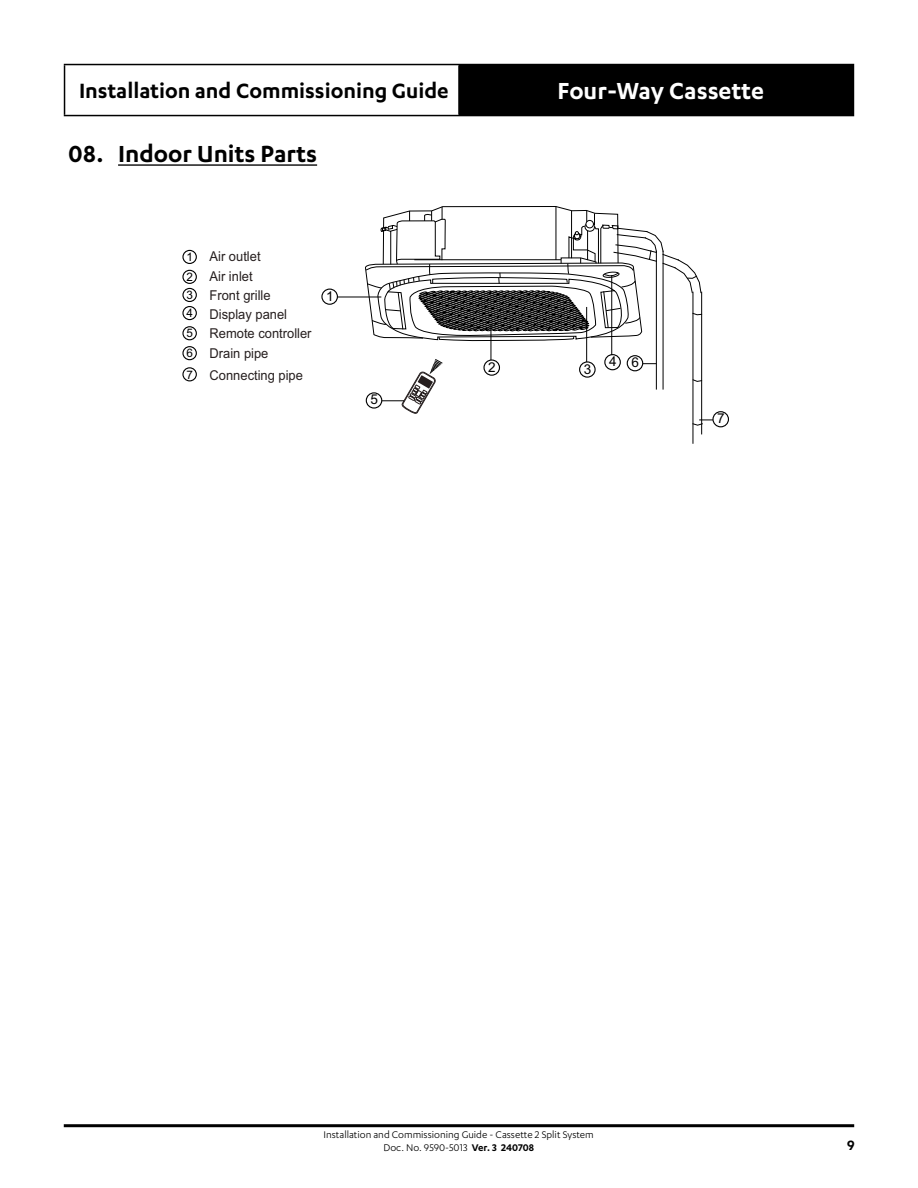
<style>
.page{position:relative;width:918px;height:1188px;background:#fff}
.page>*{position:absolute;margin:0;border:0;box-sizing:border-box;transform-origin:0 0}
.t1{font:600 27px "Karbon";color:#000}
.t2{font:600 27px "Karbon";color:#fff}
.t3{font:600 24px "Karbon";color:#000}
.t4{font:600 15.75px "Karbon";color:#000}
.t5{font:13.5px/19.4px "Arial";color:#261f1f;scale:.95 1}
.t6{font:13.5px "Arial";color:#000}
.t7{font:11.7px/20px "Arial";color:#000}
.t8{font:11.25px/13.5px "Karbon";color:#000;text-align:center}
.s1{font-weight:600}
</style>
<div class="page">
<hr style="left:64px;top:1124px;width:790px;height:3px;background:#000">
<div style="left:459px;top:65px;width:394px;height:51px;background:#000"></div>
<hr style="left:64px;top:64px;width:395px;height:1px;background:#000">
<hr style="left:64px;top:65px;width:1px;height:50px;background:#000">
<hr style="left:459px;top:64px;width:395px;height:1px;background:#000">
<hr style="left:458px;top:65px;width:2px;height:50px;background:#000">
<hr style="left:853px;top:65px;width:1px;height:50px;background:#000">
<hr style="left:64px;top:115px;width:395px;height:1px;background:#000">
<hr style="left:459px;top:115px;width:395px;height:1px;background:#000">
<hr style="left:118px;top:164px;width:199px;height:2px;background:#000">
<hr style="left:663px;top:251px;width:1px;height:138px;background:#000">
<hr style="left:656px;top:251px;width:1px;height:138px;background:#000">
<hr style="left:693px;top:292px;width:1px;height:151px;background:#000">
<hr style="left:701px;top:292px;width:1px;height:142px;background:#000">
<svg style="left:692px;top:379px;width:11px;height:3px"></svg>
<svg style="left:643px;top:363px;width:13px;height:1px"></svg>
<svg style="left:692px;top:420px;width:20px;height:6px"></svg>
<hr style="left:337px;top:297px;width:44px;height:1px;background:#000">
<div style="left:321px;top:289px;width:17px;height:16px;border:1px solid #000;border-radius:50%"></div>
<hr style="left:491px;top:324px;width:1px;height:36px;background:#000">
<div style="left:483px;top:359px;width:17px;height:17px;border:1px solid #000;border-radius:50%"></div>
<div style="left:604px;top:354px;width:17px;height:16px;border:1px solid #000;border-radius:50%"></div>
<hr style="left:611px;top:275px;width:1px;height:80px;background:#000">
<hr style="left:586px;top:307px;width:1px;height:58px;background:#000">
<div style="left:580px;top:362px;width:15px;height:15px;background:#fff;border-radius:50%"></div>
<div style="left:579px;top:361px;width:17px;height:17px;border:1px solid #000;border-radius:50%"></div>
<div style="left:627px;top:355px;width:16px;height:16px;border:1px solid #000;border-radius:50%"></div>
<div style="left:712px;top:411px;width:17px;height:16px;border:1px solid #000;border-radius:50%"></div>
<svg style="left:382px;top:359px;width:61px;height:55px"></svg>
<svg style="left:366px;top:393px;width:16px;height:15px"></svg>
<div style="left:366px;top:392px;width:16px;height:17px;border:1px solid #000;border-radius:50%"></div>
<div style="left:182px;top:250px;width:15px;height:14px;border:1px solid #000;border-radius:50%"></div>
<div style="left:182px;top:270px;width:15px;height:14px;border:1px solid #000;border-radius:50%"></div>
<div style="left:182px;top:288px;width:15px;height:14px;border:1px solid #000;border-radius:50%"></div>
<div style="left:182px;top:306px;width:15px;height:14px;border:1px solid #000;border-radius:50%"></div>
<div style="left:182px;top:326px;width:15px;height:14px;border:1px solid #000;border-radius:50%"></div>
<div style="left:182px;top:346px;width:15px;height:14px;border:1px solid #000;border-radius:50%"></div>
<div style="left:182px;top:367px;width:15px;height:14px;border:1px solid #000;border-radius:50%"></div>
<svg style="left:365px;top:206px;width:338px;height:141px"></svg>
<h2 class="t3" style="left:79px;top:77px;width:371px">Installation and Commissioning Guide</h2>
<h1 class="t2" style="left:558px;top:76px;width:208px">Four-Way Cassette</h1>
<h1 class="t1" style="left:68px;top:139px;width:250px">08. Indoor Units Parts</h1>
<p class="t7" style="left:187px;top:247px;width:8px">1<br>2</p>
<p class="t7" style="left:187px;top:286px;width:8px;line-height:18.1px">3<br>4</p>
<p class="t7" style="left:187px;top:323px;width:8px">5<br>6</p>
<p class="t7" style="left:187px;top:365px;width:8px">7</p>
<p class="t5" style="left:210px;top:247px;width:55px">Air outlet<br>Air inlet</p>
<p class="t5" style="left:210px;top:286px;width:66px">Front grille</p>
<p class="t5" style="left:210px;top:304px;width:83px">Display panel</p>
<p class="t5" style="left:210px;top:343px;width:64px">Drain pipe</p>
<p class="t5" style="left:210px;top:324px;width:109px">Remote controller</p>
<p class="t5" style="left:210px;top:366px;width:100px">Connecting pipe</p>
<p class="t6" style="left:326px;top:287px;width:9px">1</p>
<p class="t6" style="left:371px;top:390px;width:9px">5</p>
<p class="t6" style="left:488px;top:358px;width:9px">2</p>
<p class="t6" style="left:584px;top:359px;width:9px">3</p>
<p class="t6" style="left:609px;top:352px;width:9px">4</p>
<p class="t6" style="left:631px;top:353px;width:9px">6</p>
<p class="t6" style="left:717px;top:409px;width:9px">7</p>
<p class="t8" style="left:324px;top:1127px;width:272px">Installation and Commissioning Guide - Cassette 2 Split System<br>Doc. No. 9590-5013 <span class="s1">Ver. 3 240708</span></p>
<h3 class="t4" style="left:847px;top:1137px;width:9px">9</h3>
</div>
